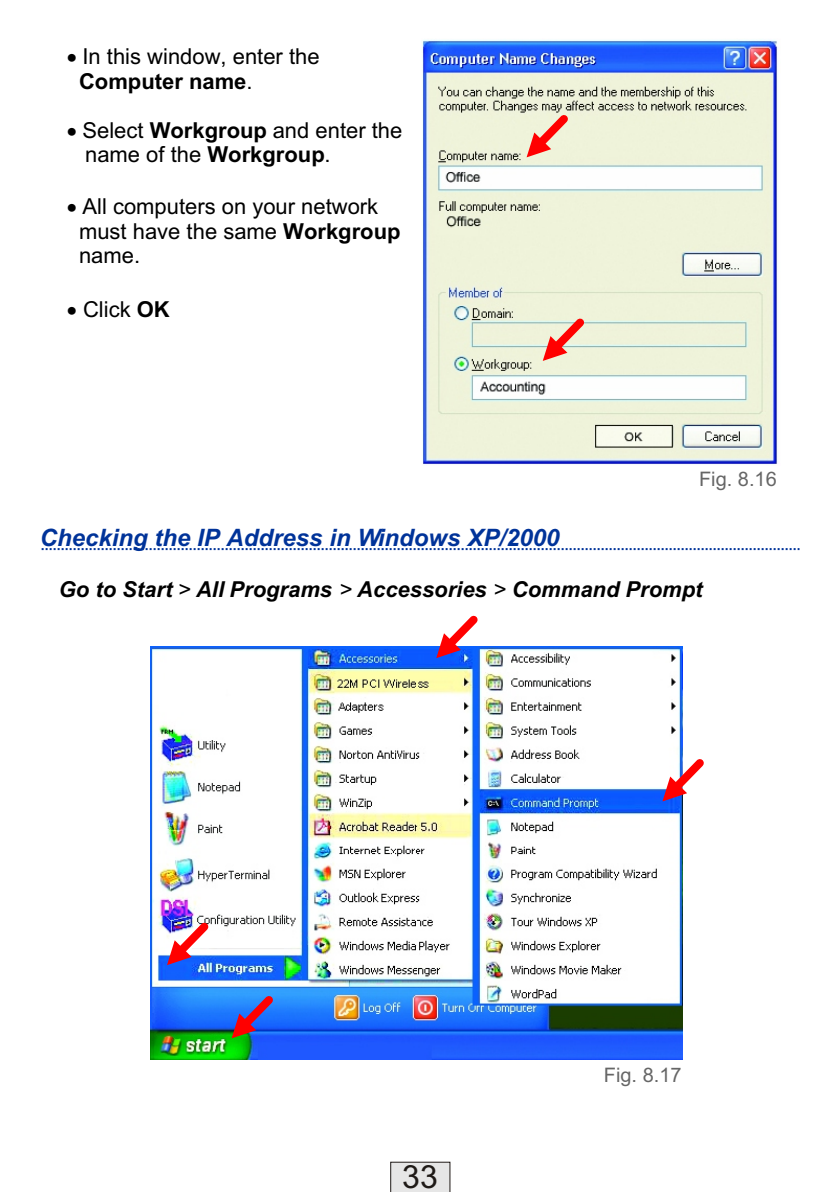
<style>
.page{position:relative;width:840px;height:1192px;background:#fff}
.page>*{position:absolute;margin:0;border:0;box-sizing:border-box;transform-origin:0 0}
.t1{font:32px "Arial";color:#1f1a17}
.t2{font:italic 700 24px "Arial";color:#039}
.t3{font:22px/24.8px "Arial";color:#000}
.t4{font:italic 700 22px "Arial";color:#000}
.t5{font:20px "Arial";color:#666}
.s1{font-weight:700}
.s2{font-weight:400}
</style>
<div class="page">
<img style="left:422px;top:39px;width:356px;height:426px">
<svg style="left:42px;top:548px;width:758px;height:2px"></svg>
<img style="left:151px;top:647px;width:531px;height:413px">
<svg style="left:231px;top:989px;width:49px;height:50px;background:#5263bb"></svg>
<img style="left:166px;top:915px;width:50px;height:51px">
<svg style="left:435px;top:615px;width:50px;height:44px"></svg>
<svg style="left:661px;top:752px;width:43px;height:50px"></svg>
<svg style="left:542px;top:311px;width:49px;height:51px;background:#eebcaa"></svg>
<svg style="left:526px;top:108px;width:49px;height:50px;background:#eeb8a5"></svg>
<svg style="left:390px;top:1162px;width:60px;height:30px;background:#dcdcdb"></svg>
<p class="t3" style="left:79px;top:46px;width:242px;text-indent:-12px">• In this window, enter the<br><span class="s1">Computer name</span>.</p>
<p class="t3" style="left:85px;top:120px;width:319px;text-indent:-18px">• Select <span class="s1">Workgroup</span> and enter the name of the <span class="s1">Workgroup</span>.</p>
<p class="t3" style="left:79px;top:196px;width:323px;text-indent:-12px">• All computers on your network must have the same <span class="s1">Workgroup </span>name.</p>
<p class="t3" style="left:67px;top:299px;width:105px">• Click <span class="s1">OK</span></p>
<p class="t5" style="left:699px;top:471px;width:79px">Fig. 8.16</p>
<p class="t2" style="left:40px;top:528px;width:521px">Checking the IP Address in Windows XP/2000</p>
<p class="t4" style="left:59px;top:581px;width:645px">Go to Start <span class="s2">&gt;</span> All Programs <span class="s2">&gt;</span> Accessories <span class="s2">&gt;</span> Command Prompt</p>
<h1 class="t1" style="left:402px;top:1165px;width:37px">33</h1>
<p class="t5" style="left:604px;top:1067px;width:79px">Fig. 8.17</p>
</div>
